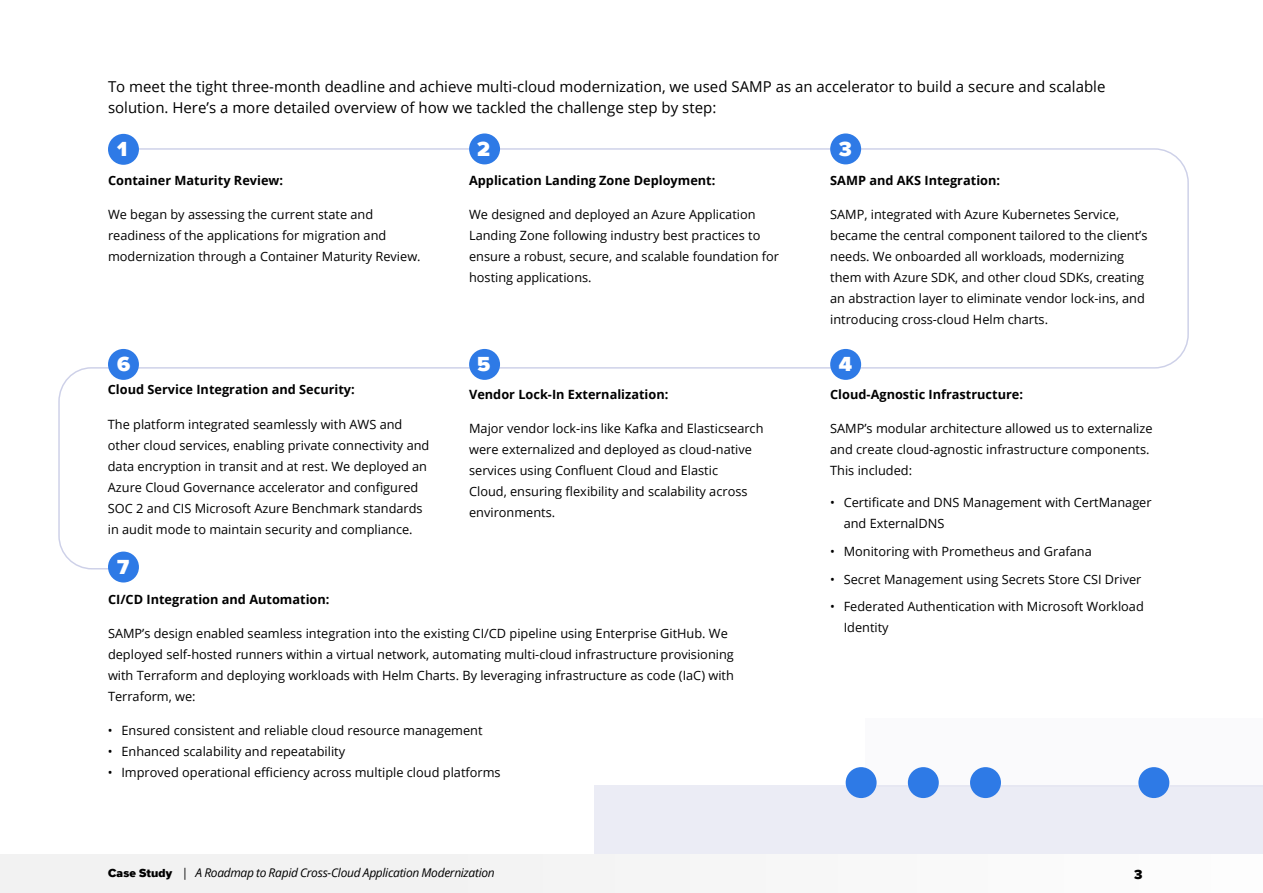
<style>
.page{position:relative;width:1263px;height:893px;background:#fff}
.page>*{position:absolute;margin:0;border:0;box-sizing:border-box;transform-origin:0 0}
.t1{font:900 21px "Proxima Nova";color:#fff}
.t2{font:15px/21px "Open Sans";color:#000}
.t3{font:900 13.5px "Proxima Nova";color:#000}
.t4{font:12.75px/21px "Open Sans";color:#000}
.t5{font:700 12.75px "Open Sans";color:#000}
.t6{font:italic 12px "Open Sans";letter-spacing:-.025em;color:#000}
.s1{font-family:"Proxima Nova";font-weight:900;font-style:normal}
</style>
<div class="page">
<div style="left:0;top:854px;width:1263px;height:39px;background:#f2f2f2"></div>
<svg style="left:58px;top:147px;width:1131px;height:423px"></svg>
<div style="left:108px;top:134px;width:31px;height:31px;background:#2e7ae6;border-radius:50%"></div>
<div style="left:830px;top:133px;width:31px;height:31px;background:#2e7ae6;border-radius:50%"></div>
<div style="left:469px;top:133px;width:31px;height:31px;background:#2e7ae6;border-radius:50%"></div>
<div style="left:830px;top:349px;width:31px;height:31px;background:#2e7ae6;border-radius:50%"></div>
<div style="left:469px;top:349px;width:31px;height:31px;background:#2e7ae6;border-radius:50%"></div>
<div style="left:108px;top:349px;width:31px;height:31px;background:#2e7ae6;border-radius:50%"></div>
<div style="left:108px;top:552px;width:31px;height:30px;background:#2e7ae6;border-radius:50%"></div>
<div style="left:594px;top:785px;width:669px;height:69px;background:#ebecf5"></div>
<div style="left:865px;top:718px;width:398px;height:68px;background:#fafafc"></div>
<div style="left:846px;top:767px;width:31px;height:31px;background:#2e7ae6;border-radius:50%"></div>
<div style="left:908px;top:767px;width:31px;height:31px;background:#2e7ae6;border-radius:50%"></div>
<div style="left:970px;top:767px;width:31px;height:31px;background:#2e7ae6;border-radius:50%"></div>
<div style="left:1138px;top:767px;width:31px;height:31px;background:#2e7ae6;border-radius:50%"></div>
<p class="t2" style="left:108px;top:76px;width:999px">To meet the tight three-month deadline and achieve multi-cloud modernization, we used SAMP as an accelerator to build a secure and scalable solution. Here’s a more detailed overview of how we tackled the challenge step by step:</p>
<p class="t1" style="left:117px;top:133px;width:12px">1</p>
<p class="t1" style="left:477px;top:133px;width:14px">2</p>
<p class="t5" style="left:108px;top:171px;width:177px">Container Maturity Review:</p>
<p class="t4" style="left:108px;top:204px;width:314px">We began by assessing the current state and readiness of the applications for migration and modernization through a Container Maturity Review.</p>
<p class="t5" style="left:469px;top:171px;width:248px">Application Landing Zone Deployment:</p>
<p class="t4" style="left:469px;top:204px;width:311px">We designed and deployed an Azure Application Landing Zone following industry best practices to ensure a robust, secure, and scalable foundation for hosting applications.</p>
<p class="t1" style="left:117px;top:348px;width:15px">6</p>
<p class="t1" style="left:477px;top:348px;width:15px">5</p>
<p class="t5" style="left:108px;top:381px;width:248px">Cloud Service Integration and Security:</p>
<p class="t4" style="left:108px;top:413px;width:323px">The platform integrated seamlessly with AWS and other cloud services, enabling private connectivity and data encryption in transit and at rest. We deployed an Azure Cloud Governance accelerator and configured SOC 2 and CIS Microsoft Azure Benchmark standards in audit mode to maintain security and compliance.</p>
<p class="t5" style="left:469px;top:385px;width:201px">Vendor Lock-In Externalization:</p>
<p class="t4" style="left:469px;top:418px;width:296px">Major vendor lock-ins like Kafka and Elasticsearch were externalized and deployed as cloud-native services using Confluent Cloud and Elastic<br>Cloud, ensuring flexibility and scalability across environments.</p>
<p class="t1" style="left:117px;top:551px;width:14px">7</p>
<p class="t5" style="left:108px;top:590px;width:223px">CI/CD Integration and Automation:</p>
<p class="t4" style="left:108px;top:623px;width:627px">SAMP’s design enabled seamless integration into the existing CI/CD pipeline using Enterprise GitHub. We deployed self-hosted runners within a virtual network, automating multi-cloud infrastructure provisioning with Terraform and deploying workloads with Helm Charts. By leveraging infrastructure as code (IaC) with Terraform, we:</p>
<p class="t4" style="left:108px;top:719px;width:376px">• Ensured consistent and reliable cloud resource management</p>
<p class="t4" style="left:108px;top:740px;width:239px">• Enhanced scalability and repeatability</p>
<p class="t4" style="left:108px;top:761px;width:394px">• Improved operational efficiency across multiple cloud platforms</p>
<p class="t1" style="left:839px;top:133px;width:14px">3</p>
<p class="t5" style="left:830px;top:171px;width:171px">SAMP and AKS Integration:</p>
<p class="t4" style="left:830px;top:204px;width:319px">SAMP, integrated with Azure Kubernetes Service, became the central component tailored to the client’s needs. We onboarded all workloads, modernizing them with Azure SDK, and other cloud SDKs, creating an abstraction layer to eliminate vendor lock-ins, and introducing cross-cloud Helm charts.</p>
<p class="t1" style="left:839px;top:348px;width:15px">4</p>
<p class="t5" style="left:830px;top:385px;width:194px">Cloud-Agnostic Infrastructure:</p>
<p class="t4" style="left:830px;top:418px;width:324px">SAMP’s modular architecture allowed us to externalize and create cloud-agnostic infrastructure components.<br>This included:</p>
<p class="t4" style="left:844px;top:492px;width:309px;text-indent:-14px">• Certificate and DNS Management with CertManager and ExternalDNS</p>
<p class="t4" style="left:830px;top:540px;width:263px">• Monitoring with Prometheus and Grafana</p>
<p class="t4" style="left:830px;top:568px;width:313px">• Secret Management using Secrets Store CSI Driver</p>
<p class="t4" style="left:844px;top:596px;width:302px;text-indent:-14px">• Federated Authentication with Microsoft Workload<br>Identity</p>
<p class="t6" style="left:108px;top:864px;width:388px"><span class="s1">Case Study</span> | A Roadmap to Rapid Cross-Cloud Application Modernization</p>
<p class="t3" style="left:1134px;top:864px;width:10px">3</p>
</div>
